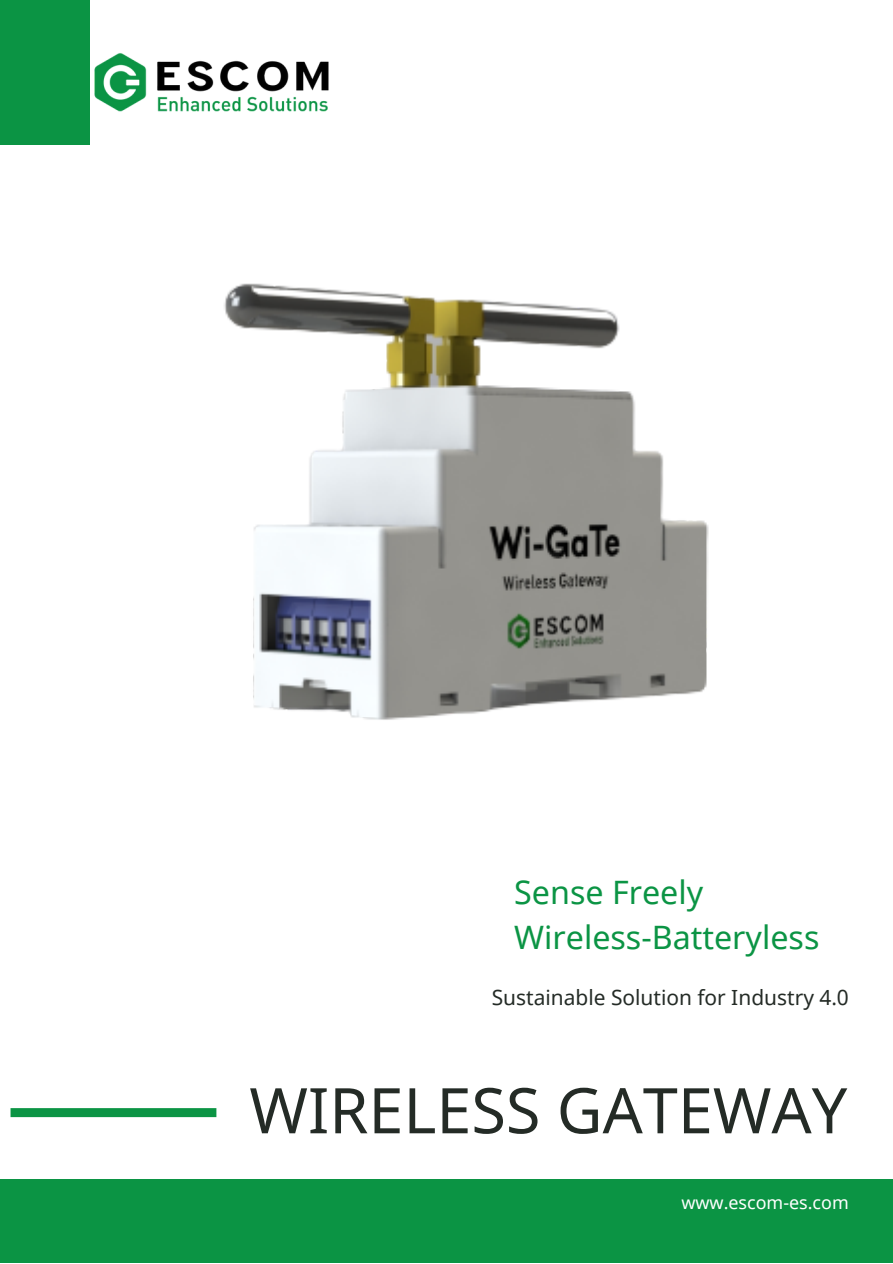
<style>
.page{position:relative;width:893px;height:1264px;background:#fff}
.page>*{position:absolute;margin:0;border:0;box-sizing:border-box;transform-origin:0 0}
.t1{font:63px "Noto Sans";color:#242b26}
.t2{font:32.25px "Noto Sans";color:#0b9444}
.t3{font:20.85px "Noto Sans";color:#242b26}
.t4{font:17.85px "Noto Sans";color:#fff}
</style>
<div class="page">
<div style="left:0;top:1179px;width:892px;height:83px;background:#0b9444"></div>
<div style="left:11px;top:1108px;width:205px;height:9px;background:#0b9444"></div>
<div style="left:0;top:0;width:89px;height:145px;background:#0b9444"></div>
<img style="left:224px;top:283px;width:485px;height:437px">
<img style="left:94px;top:53px;width:235px;height:59px">
<p class="t2" style="left:514px;top:869px;width:190px">Sense Freely</p>
<p class="t2" style="left:514px;top:914px;width:307px">Wireless-Batteryless</p>
<p class="t3" style="left:491px;top:982px;width:358px">Sustainable Solution for Industry 4.0</p>
<p class="t1" style="left:249px;top:1065px;width:599px">WIRELESS GATEWAY</p>
<p class="t4" style="left:681px;top:1190px;width:169px">www.escom-es.com</p>
</div>
